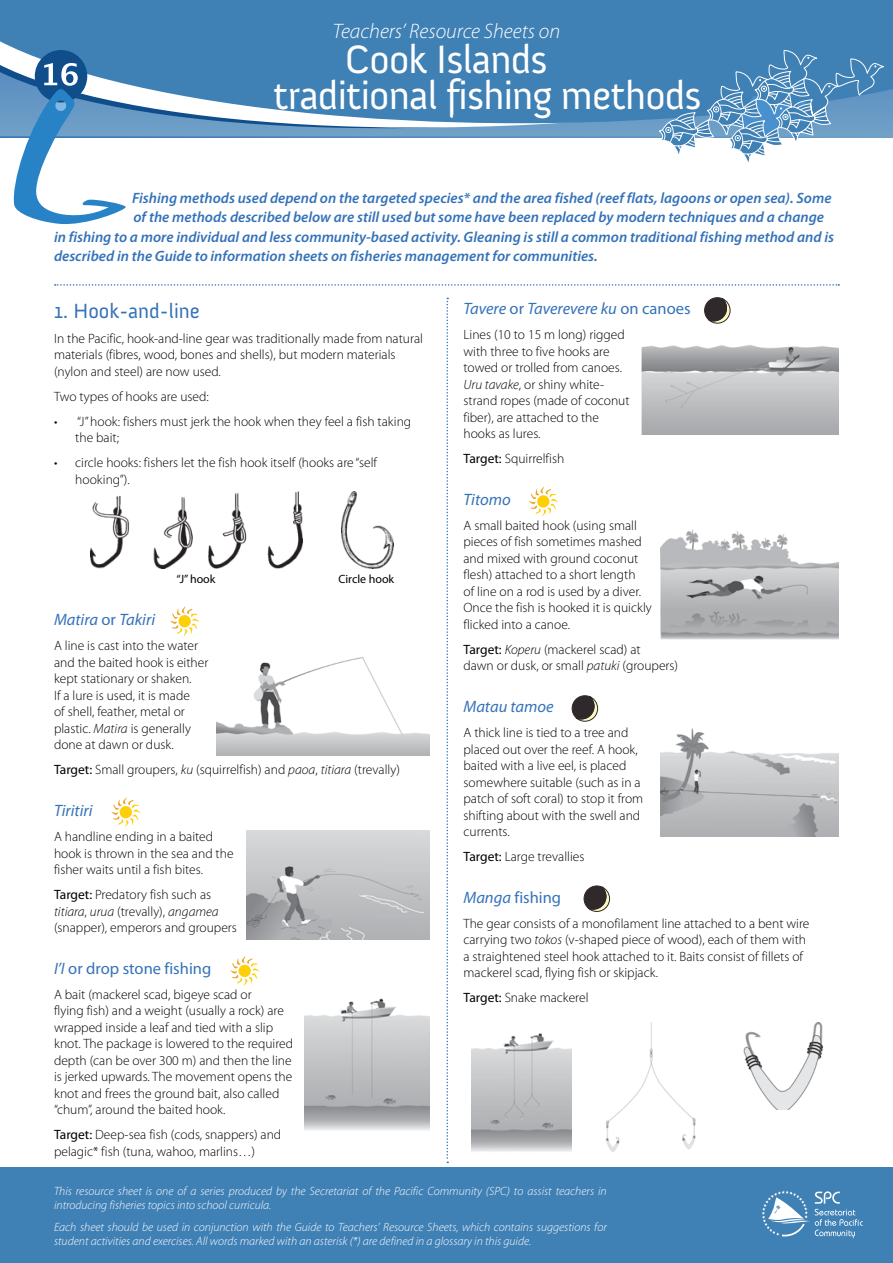
<style>
.page{position:relative;width:893px;height:1263px;background:#fff}
.page>*{position:absolute;margin:0;border:0;box-sizing:border-box;transform-origin:0 0}
.t1{font:40.5px/36px "Anivers";letter-spacing:-.02em;color:#fff}
.t2{font:italic 300 21px "Myriad Pro";color:#fff}
.t3{font:21px "Anivers";color:#3472b9}
.t4{font:italic 16.5px "Myriad Pro";color:#3472b9}
.t5{font:16.5px "Myriad Pro";color:#3472b9}
.t6{font:italic 600 15px "Myriad Pro";color:#3472b9}
.t7{font:300 13.5px/16.5px "Myriad Pro";color:#000}
.t8{font:italic 300 12px/13.5px "Myriad Pro";color:#fff}
.t9{font:12px "Myriad Pro";color:#000}
.s1{font-style:normal}
.s2{font-style:italic}
.s3{font-weight:400}
</style>
<div class="page">
<svg style="left:0;top:123px;width:893px;height:15px;background:#76a3c9"></svg>
<svg style="left:0;top:0;width:893px;height:123px;background:#4886b8"></svg>
<svg style="left:446px;top:298px;width:2px;height:865px"></svg>
<div style="left:35px;top:50px;width:52px;height:53px;background:#0f4d8b;border-radius:50%"></div>
<svg style="left:55px;top:284px;width:784px;height:2px"></svg>
<img style="left:91px;top:495px;width:102px;height:73px">
<img style="left:208px;top:493px;width:39px;height:75px">
<img style="left:267px;top:492px;width:36px;height:76px">
<img style="left:342px;top:492px;width:51px;height:76px">
<svg style="left:11px;top:63px;width:115px;height:161px"></svg>
<svg style="left:111px;top:797px;width:30px;height:30px"></svg>
<svg style="left:170px;top:606px;width:29px;height:30px"></svg>
<svg style="left:230px;top:956px;width:29px;height:30px"></svg>
<svg style="left:529px;top:486px;width:29px;height:30px"></svg>
<svg style="left:705px;top:298px;width:25px;height:25px"></svg>
<svg style="left:572px;top:696px;width:26px;height:25px"></svg>
<img style="left:606px;top:1022px;width:90px;height:130px">
<img style="left:743px;top:1022px;width:80px;height:88px">
<img style="left:472px;top:1033px;width:99px;height:119px">
<svg style="left:584px;top:886px;width:26px;height:25px"></svg>
<svg style="left:658px;top:50px;width:226px;height:113px"></svg>
<div style="left:0;top:1167px;width:893px;height:96px;background:#3f80b5"></div>
<svg style="left:762px;top:1191px;width:101px;height:47px"></svg>
<img style="left:217px;top:657px;width:212px;height:98px">
<img style="left:247px;top:831px;width:182px;height:108px">
<img style="left:305px;top:998px;width:124px;height:132px">
<img style="left:660px;top:529px;width:179px;height:111px">
<img style="left:660px;top:728px;width:179px;height:108px">
<img style="left:642px;top:345px;width:197px;height:90px">
<h2 class="t2" style="left:333px;top:18px;width:229px">Teachers’ Resource Sheets on</h2>
<h1 class="t1" style="left:273px;top:42px;width:430px;text-indent:72px">Cook Islands traditional fishing methods</h1>
<p class="t6" style="left:132px;top:188px;width:701px">Fishing methods used depend on the targeted species* and the area fished (reef flats, lagoons or open sea). Some</p>
<p class="t6" style="left:134px;top:208px;width:692px">of the methods described below are still used but some have been replaced by modern techniques and a change</p>
<p class="t6" style="left:54px;top:227px;width:781px">in fishing to a more individual and less community-based activity. Gleaning is still a common traditional fishing method and is</p>
<p class="t6" style="left:54px;top:247px;width:545px">described in the Guide to information sheets on fisheries management for communities.</p>
<h2 class="t3" style="left:54px;top:299px;width:147px">1. Hook-and-line</h2>
<p class="t7" style="left:54px;top:330px;width:371px">In the Pacific, hook-and-line gear was traditionally made from natural materials (fibres, wood, bones and shells), but modern materials (nylon and steel) are now used.</p>
<p class="t7" style="left:54px;top:388px;width:156px">Two types of hooks are used:</p>
<p class="t7" style="left:75px;top:413px;width:338px;text-indent:-21px">• “J” hook: fishers must jerk the hook when they feel a fish taking the bait;</p>
<p class="t7" style="left:75px;top:454px;width:303px;text-indent:-21px">• circle hooks: fishers let the fish hook itself (hooks are “self hooking”).</p>
<p class="t9" style="left:176px;top:572px;width:41px">“J” hook</p>
<p class="t9" style="left:338px;top:572px;width:57px">Circle hook</p>
<p class="t4" style="left:54px;top:610px;width:103px">Matira <span class="s1">or</span> Takiri</p>
<p class="t7" style="left:54px;top:638px;width:156px">A line is cast into the water and the baited hook is either kept stationary or shaken.<br>If a lure is used, it is made<br>of shell, feather, metal or plastic. <span class="s2">Matira</span> is generally done at dawn or dusk.</p>
<p class="t7" style="left:54px;top:762px;width:347px"><span class="s3">Target:</span> Small groupers, <span class="s2">ku</span> (squirrelfish) and <span class="s2">paoa</span>, <span class="s2">titiara</span> (trevally)</p>
<p class="t4" style="left:54px;top:800px;width:40px">Tiritiri</p>
<p class="t7" style="left:54px;top:828px;width:181px">A handline ending in a baited hook is thrown in the sea and the fisher waits until a fish bites.</p>
<p class="t7" style="left:54px;top:886px;width:184px"><span class="s3">Target:</span> Predatory fish such as <span class="s2">titiara</span>, <span class="s2">urua</span> (trevally), <span class="s2">angamea </span>(snapper), emperors and groupers</p>
<p class="t5" style="left:54px;top:958px;width:159px"><span class="s2">I’I</span> or drop stone fishing</p>
<p class="t7" style="left:54px;top:986px;width:241px">A bait (mackerel scad, bigeye scad or<br>flying fish) and a weight (usually a rock) are wrapped inside a leaf and tied with a slip knot. The package is lowered to the required depth (can be over 300 m) and then the line is jerked upwards. The movement opens the knot and frees the ground bait, also called “chum”, around the baited hook.</p>
<p class="t7" style="left:54px;top:1126px;width:229px"><span class="s3">Target:</span> Deep-sea fish (cods, snappers) and pelagic* fish (tuna, wahoo, marlins…)</p>
<p class="t4" style="left:463px;top:299px;width:229px">Tavere <span class="s1">or</span> Taverevere ku <span class="s1">on canoes</span></p>
<p class="t7" style="left:463px;top:326px;width:168px">Lines (10 to 15 m long) rigged with three to five hooks are towed or trolled from canoes.<br><span class="s2">Uru tavake</span>, or shiny white&shy;strand ropes (made of coconut fiber), are attached to the hooks as lures.</p>
<p class="t7" style="left:463px;top:450px;width:102px"><span class="s3">Target:</span> Squirrelfish</p>
<p class="t4" style="left:463px;top:489px;width:49px">Titomo</p>
<p class="t7" style="left:463px;top:517px;width:190px">A small baited hook (using small pieces of fish sometimes mashed and mixed with ground coconut flesh) attached to a short length<br>of line on a rod is used by a diver.<br>Once the fish is hooked it is quickly flicked into a canoe.</p>
<p class="t7" style="left:463px;top:641px;width:216px"><span class="s3">Target:</span> <span class="s2">Koperu</span> (mackerel scad) at<br>dawn or dusk, or small <span class="s2">patuki</span> (groupers)</p>
<p class="t4" style="left:463px;top:696px;width:92px">Matau tamoe</p>
<p class="t7" style="left:463px;top:724px;width:181px">A thick line is tied to a tree and placed out over the reef. A hook, baited with a live eel, is placed somewhere suitable (such as in a patch of soft coral) to stop it from shifting about with the swell and currents.</p>
<p class="t7" style="left:463px;top:848px;width:123px"><span class="s3">Target:</span> Large trevallies</p>
<p class="t5" style="left:463px;top:887px;width:99px"><span class="s2">Manga</span> fishing</p>
<p class="t7" style="left:463px;top:915px;width:347px">The gear consists of a monofilament line attached to a bent wire carrying two <span class="s2">tokos</span> (v-shaped piece of wood), each of them with a straightened steel hook attached to it. Baits consist of fillets of mackerel scad, flying fish or skipjack.</p>
<p class="t7" style="left:463px;top:989px;width:127px"><span class="s3">Target:</span> Snake mackerel</p>
<p class="t8" style="left:54px;top:1184px;width:554px">This resource sheet is one of a series produced by the Secretariat of the Pacific Community (SPC) to assist teachers in introducing fisheries topics into school curricula.</p>
<p class="t8" style="left:54px;top:1220px;width:554px">Each sheet should be used in conjunction with the Guide to Teachers’ Resource Sheets, which contains suggestions for student activities and exercises. All words marked with an asterisk (*) are defined in a glossary in this guide.</p>
</div>
